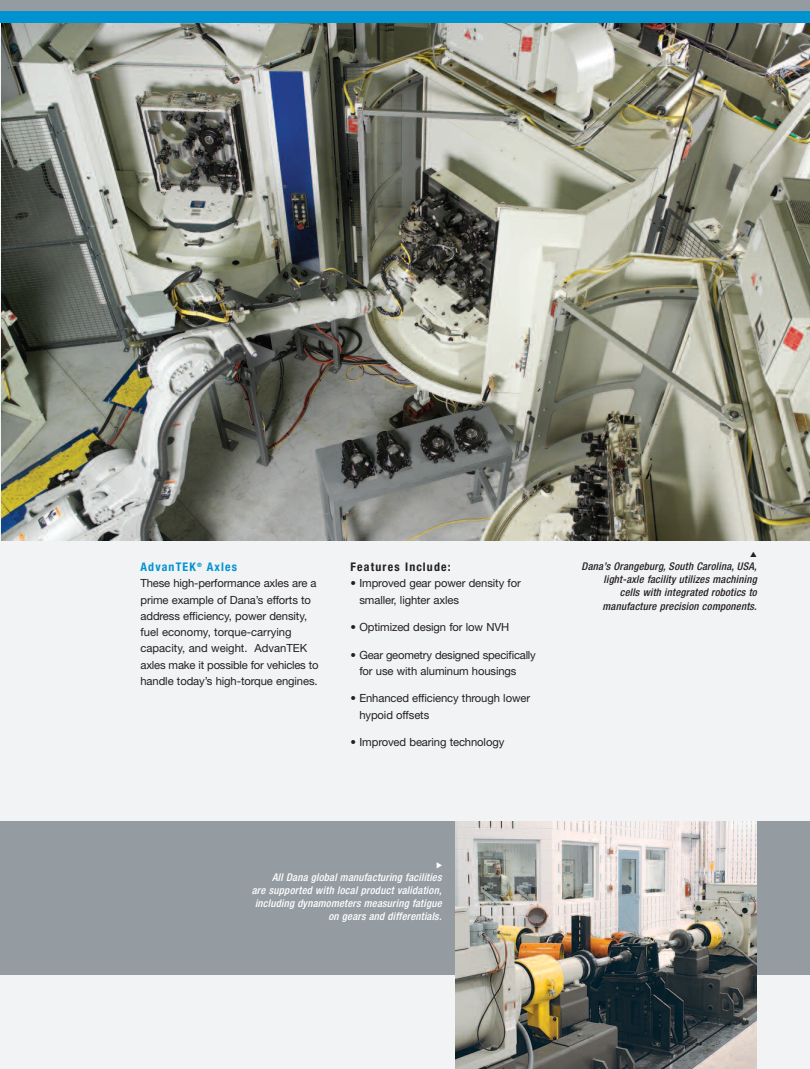
<style>
.page{position:relative;width:810px;height:1069px;background:#f2f3f4}
.page>*{position:absolute;margin:0;border:0;box-sizing:border-box;transform-origin:0 0}
.t1{font:700 condensed 11.88px "Helvetica Neue";letter-spacing:.1em;color:#231f20}
.t2{font:700 condensed 11.88px "Helvetica Neue";letter-spacing:.1em;color:#0093d0}
.t3{font:11.25px/16.2px "Helvetica Neue";letter-spacing:-.01em;color:#231f20}
.t4{font:italic 500 condensed 10.62px/13.1px "Helvetica Neue";letter-spacing:.02em;color:#fff;text-align:right}
.t5{font:italic 500 condensed 10.62px/13.1px "Helvetica Neue";letter-spacing:.02em;color:#231f20;text-align:right}
</style>
<div class="page">
<img style="left:1px;top:22px;width:809px;height:518px">
<div style="left:0;top:821px;width:810px;height:153px;background:#959ca1"></div>
<img style="left:456px;top:821px;width:301px;height:248px">
<div style="left:0;top:0;width:810px;height:22px;background:#959ca1"></div>
<div style="left:0;top:11px;width:810px;height:11px;background:#0093d0"></div>
<p class="t2" style="left:141px;top:562px;width:98px">AdvanTEK<sup>®</sup> Axles</p>
<p class="t3" style="left:141px;top:576px;width:180px">These high-performance axles are a prime example of Dana’s efforts to address efficiency, power density, fuel economy, torque-carrying capacity, and weight. AdvanTEK axles make it possible for vehicles to handle today’s high-torque engines.</p>
<p class="t1" style="left:351px;top:562px;width:102px">Features Include:</p>
<p class="t3" style="left:359px;top:576px;width:163px;text-indent:-9px">• Improved gear power density for smaller, lighter axles</p>
<p class="t3" style="left:351px;top:620px;width:160px">• Optimized design for low NVH</p>
<p class="t3" style="left:359px;top:647px;width:178px;text-indent:-9px">• Gear geometry designed specifically for use with aluminum housings</p>
<p class="t3" style="left:359px;top:691px;width:172px;text-indent:-9px">• Enhanced efficiency through lower hypoid offsets</p>
<p class="t3" style="left:351px;top:735px;width:155px">• Improved bearing technology</p>
<p class="t5" style="left:582px;top:561px;width:177px">Dana’s Orangeburg, South Carolina, USA, light-axle facility utilizes machining cells with integrated robotics to manufacture precision components.</p>
<p class="t4" style="left:252px;top:871px;width:191px">All Dana global manufacturing facilities<br>are supported with local product validation, including dynamometers measuring fatigue on gears and differentials.</p>
</div>
